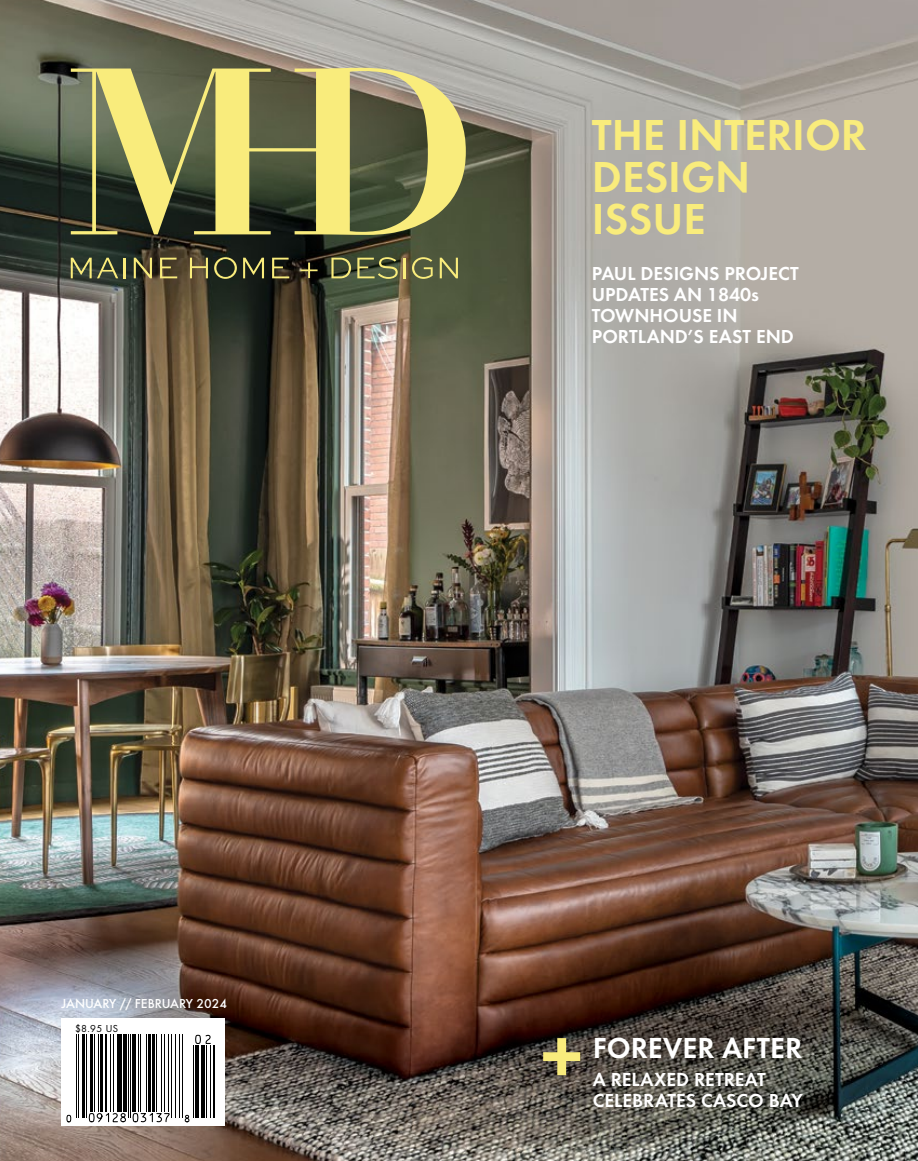
<style>
.page{position:relative;width:918px;height:1161px;background:#fff}
.page>*{position:absolute;margin:0;border:0;box-sizing:border-box;transform-origin:0 0}
.t1{font:700 78.3px "Futura";color:#f9ec7c}
.t2{font:45px/42px "Futura Dem";color:#f9ec7c}
.t3{font:30px "Futura Dem";color:#fff}
.t4{font:19.5px/21px "Futura Dem";color:#fff}
.t5{font:500 13.5px "Futura";color:#fff}
.t6{font:10.5px "Futura Boo";color:#000}
</style>
<div class="page">
<img style="left:0;top:0;width:918px;height:1161px">
<svg style="left:71px;top:258px;width:47px;height:20px"></svg>
<hr style="left:124px;top:258px;width:2px;height:20px;background:#f9ec7c">
<svg style="left:134px;top:258px;width:18px;height:20px"></svg>
<svg style="left:160px;top:258px;width:17px;height:20px"></svg>
<svg style="left:190px;top:258px;width:18px;height:20px"></svg>
<svg style="left:214px;top:257px;width:23px;height:22px"></svg>
<svg style="left:243px;top:258px;width:21px;height:20px"></svg>
<svg style="left:272px;top:258px;width:17px;height:20px"></svg>
<svg style="left:301px;top:263px;width:17px;height:15px"></svg>
<svg style="left:331px;top:258px;width:20px;height:20px"></svg>
<svg style="left:357px;top:257px;width:41px;height:22px"></svg>
<hr style="left:404px;top:258px;width:2px;height:20px;background:#f9ec7c">
<svg style="left:412px;top:257px;width:21px;height:22px"></svg>
<svg style="left:440px;top:258px;width:18px;height:20px"></svg>
<svg style="left:71px;top:68px;width:395px;height:167px;background:#8a8955"></svg>
<div style="left:62px;top:1018px;width:163px;height:108px;background:#fff"></div>
<hr style="left:76px;top:1035px;width:1px;height:83px;background:#000">
<hr style="left:78px;top:1035px;width:1px;height:83px;background:#000">
<hr style="left:83px;top:1035px;width:2px;height:83px;background:#000">
<hr style="left:86px;top:1035px;width:1px;height:83px;background:#000">
<hr style="left:91px;top:1035px;width:2px;height:77px;background:#000">
<hr style="left:94px;top:1035px;width:1px;height:77px;background:#000">
<hr style="left:99px;top:1035px;width:1px;height:77px;background:#000">
<hr style="left:101px;top:1035px;width:2px;height:77px;background:#000">
<hr style="left:105px;top:1035px;width:2px;height:77px;background:#000">
<hr style="left:110px;top:1035px;width:1px;height:77px;background:#000">
<hr style="left:113px;top:1035px;width:1px;height:77px;background:#000">
<hr style="left:117px;top:1035px;width:2px;height:77px;background:#000">
<hr style="left:120px;top:1035px;width:2px;height:77px;background:#000">
<hr style="left:123px;top:1035px;width:3px;height:77px;background:#000">
<hr style="left:128px;top:1035px;width:1px;height:83px;background:#000">
<hr style="left:130px;top:1035px;width:1px;height:83px;background:#000">
<hr style="left:132px;top:1035px;width:3px;height:77px;background:#000">
<hr style="left:138px;top:1035px;width:1px;height:77px;background:#000">
<hr style="left:140px;top:1035px;width:1px;height:77px;background:#000">
<hr style="left:146px;top:1035px;width:1px;height:77px;background:#000">
<hr style="left:148px;top:1035px;width:2px;height:77px;background:#000">
<hr style="left:152px;top:1035px;width:3px;height:77px;background:#000">
<hr style="left:156px;top:1035px;width:1px;height:77px;background:#000">
<hr style="left:161px;top:1035px;width:1px;height:77px;background:#000">
<hr style="left:164px;top:1035px;width:1px;height:77px;background:#000">
<hr style="left:168px;top:1035px;width:1px;height:77px;background:#000">
<hr style="left:172px;top:1035px;width:1px;height:83px;background:#000">
<hr style="left:175px;top:1035px;width:1px;height:83px;background:#000">
<hr style="left:179px;top:1035px;width:1px;height:83px;background:#000">
<hr style="left:182px;top:1035px;width:1px;height:83px;background:#000">
<hr style="left:193px;top:1045px;width:1px;height:73px;background:#000">
<hr style="left:195px;top:1045px;width:2px;height:73px;background:#000">
<hr style="left:198px;top:1045px;width:1px;height:73px;background:#000">
<hr style="left:202px;top:1045px;width:3px;height:73px;background:#000">
<hr style="left:206px;top:1045px;width:1px;height:73px;background:#000">
<hr style="left:210px;top:1045px;width:1px;height:73px;background:#000">
<hr style="left:213px;top:1045px;width:2px;height:73px;background:#000">
<svg style="left:66px;top:1115px;width:5px;height:7px"></svg>
<svg style="left:88px;top:1113px;width:82px;height:10px"></svg>
<svg style="left:185px;top:1115px;width:5px;height:7px"></svg>
<svg style="left:195px;top:1035px;width:16px;height:9px"></svg>
<p class="t5" style="left:62px;top:995px;width:167px">JANUARY // FEBRUARY 2024</p>
<p class="t6" style="left:75px;top:1022px;width:45px">$8.95 US</p>
<h2 class="t2" style="left:592px;top:113px;width:277px">THE INTERIOR<br>DESIGN<br>ISSUE</h2>
<p class="t4" style="left:592px;top:263px;width:209px">PAUL DESIGNS PROJECT<br>UPDATES AN 1840s<br>TOWNHOUSE IN<br>PORTLAND’S EAST END</p>
<h1 class="t1" style="left:538px;top:1008px;width:49px">+</h1>
<h3 class="t3" style="left:593px;top:1030px;width:211px">FOREVER AFTER</h3>
<p class="t4" style="left:593px;top:1069px;width:212px">A RELAXED RETREAT<br>CELEBRATES CASCO BAY</p>
</div>
